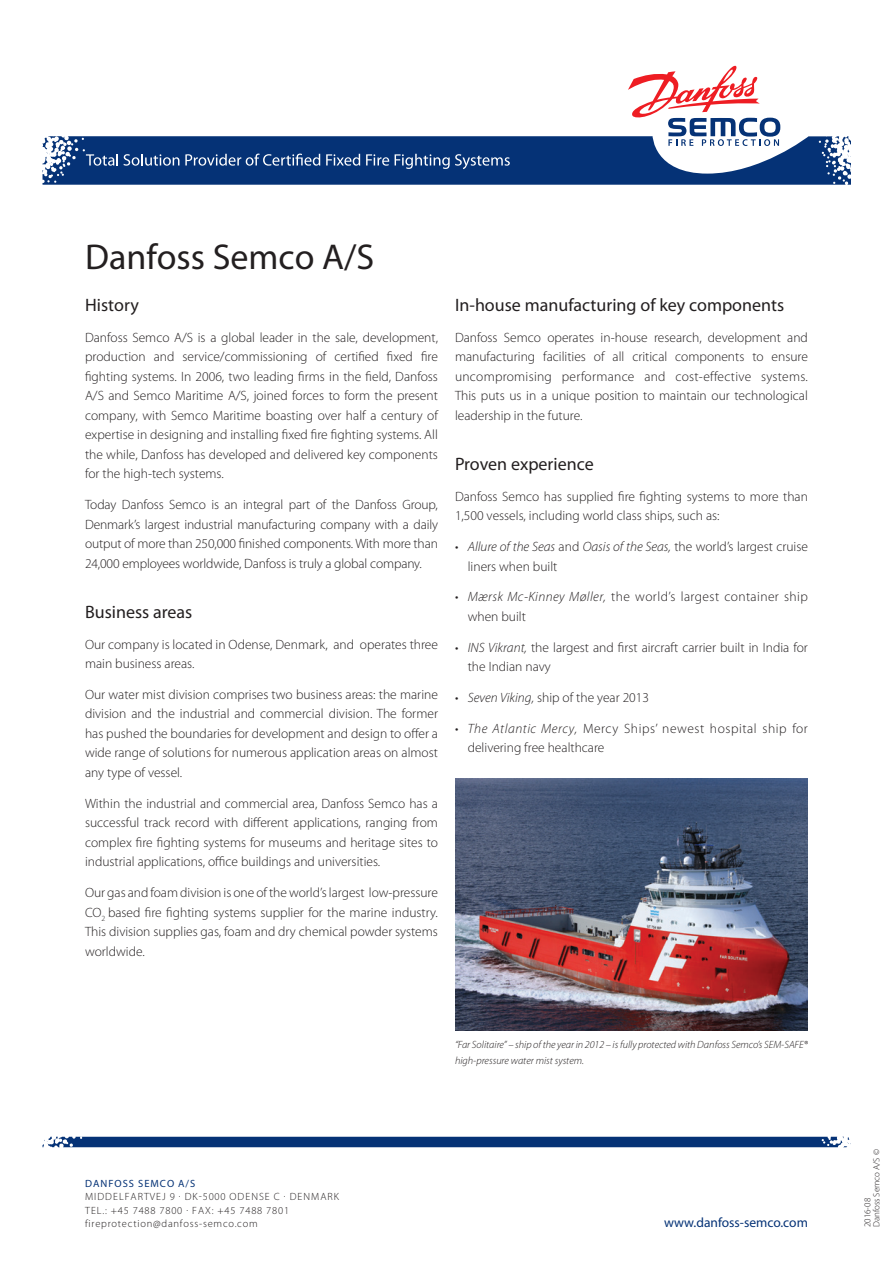
<style>
.page{position:relative;width:893px;height:1263px;background:#fff}
.page>*{position:absolute;margin:0;border:0;box-sizing:border-box;transform-origin:0 0}
.t1{font:36px "Myriad Pro";color:#231f20}
.DS14-H3_Overskrift{font:18px "Myriad Pro";color:#231f20}
.DS14-Body{font:300 13.5px/19.5px "Myriad Pro";color:#231f20;text-align:justify}
.DS14-Body_Indryk{font:300 13.5px/19.5px "Myriad Pro";color:#231f20}
.DS14-Body_Indryk-2{font:300 13.5px/19.5px "Myriad Pro";letter-spacing:.03em;color:#231f20}
.t2{font:13.5px "Myriad Pro";color:#053276}
.DS14-Billedtekst{font:italic 300 10.5px/16.5px "Myriad Pro";color:#231f20}
.t3{font:300 10.5px "Myriad Pro";letter-spacing:.075em;color:#231f20}
.t4{font:300 10.5px "Myriad Pro";letter-spacing:.095em;color:#231f20}
.t5{font:10.5px "Myriad Pro";letter-spacing:.095em;color:#053276}
.t6{font:300 9px "Myriad Pro";color:#231f20}
.s1{font-style:italic}
</style>
<div class="page">
<div style="left:43px;top:1137px;width:808px;height:10px;background:#053276"></div>
<svg style="left:43px;top:65px;width:808px;height:120px"></svg>
<img style="left:455px;top:778px;width:353px;height:252px">
<p class="t1" style="left:85px;top:235px;width:291px">Danfoss Semco A/S</p>
<p class="DS14-H3_Overskrift" style="left:85px;top:294px;width:55px">History</p>
<p class="DS14-Body" style="left:85px;top:328px;width:354px">Danfoss Semco A/S is a global leader in the sale, development, production and service/commissioning of certified fixed fire fighting systems. In 2006, two leading firms in the field, Danfoss A/S and Semco Maritime A/S, joined forces to form the present company, with Semco Maritime boasting over half a century of expertise in designing and installing fixed fire fighting systems. All the while, Danfoss has developed and delivered key components for the high-tech systems.</p>
<p class="DS14-Body" style="left:85px;top:495px;width:354px">Today Danfoss Semco is an integral part of the Danfoss Group, Denmark’s largest industrial manufacturing company with a daily output of more than 250,000 finished components. With more than 24,000 employees worldwide, Danfoss is truly a global company.</p>
<p class="DS14-H3_Overskrift" style="left:85px;top:601px;width:109px">Business areas</p>
<p class="DS14-Body" style="left:85px;top:635px;width:354px">Our company is located in Odense, Denmark, and operates three main business areas.</p>
<p class="DS14-Body" style="left:85px;top:685px;width:354px">Our water mist division comprises two business areas: the marine division and the industrial and commercial division. The former has pushed the boundaries for development and design to offer a wide range of solutions for numerous application areas on almost any type of vessel.</p>
<p class="DS14-Body" style="left:85px;top:794px;width:354px">Within the industrial and commercial area, Danfoss Semco has a successful track record with different applications, ranging from complex fire fighting systems for museums and heritage sites to industrial applications, office buildings and universities.</p>
<p class="DS14-Body" style="left:85px;top:883px;width:354px">Our gas and foam division is one of the world’s largest low-pressure CO<sub>2</sub> based fire fighting systems supplier for the marine industry.<br>This division supplies gas, foam and dry chemical powder systems worldwide.</p>
<p class="DS14-H3_Overskrift" style="left:455px;top:294px;width:331px">In-house manufacturing of key components</p>
<p class="DS14-Body" style="left:455px;top:328px;width:354px">Danfoss Semco operates in-house research, development and manufacturing facilities of all critical components to ensure uncompromising performance and cost-effective systems.<br>This puts us in a unique position to maintain our technological leadership in the future.</p>
<p class="DS14-H3_Overskrift" style="left:455px;top:453px;width:140px">Proven experience</p>
<p class="DS14-Body" style="left:455px;top:487px;width:354px">Danfoss Semco has supplied fire fighting systems to more than<br>1,500 vessels, including world class ships, such as:</p>
<p class="DS14-Body_Indryk" style="left:468px;top:537px;width:342px;text-indent:-13px">• <span class="s1">Allure of the Seas</span> and <span class="s1">Oasis of the Seas,</span> the world’s largest cruise liners when built</p>
<p class="DS14-Body_Indryk-2" style="left:468px;top:587px;width:342px;text-indent:-13px">• <span class="s1">Mærsk Mc-Kinney Møller,</span> the world’s largest container ship when built</p>
<p class="DS14-Body_Indryk" style="left:468px;top:638px;width:342px;text-indent:-13px">• <span class="s1">INS Vikrant,</span> the largest and first aircraft carrier built in India for the Indian navy</p>
<p class="DS14-Body_Indryk" style="left:455px;top:688px;width:196px">• <span class="s1">Seven Viking,</span> ship of the year 2013</p>
<p class="DS14-Body_Indryk-2" style="left:468px;top:719px;width:342px;text-indent:-13px">• <span class="s1">The Atlantic Mercy,</span> Mercy Ships’ newest hospital ship for delivering free healthcare</p>
<p class="DS14-Billedtekst" style="left:455px;top:1036px;width:354px">“Far Solitaire” – ship of the year in 2012 – is fully protected with Danfoss Semco’s SEM-SAFE® high-pressure water mist system.</p>
<p class="t5" style="left:85px;top:1176px;width:112px">DANFOSS SEMCO A/S</p>
<p class="t4" style="left:85px;top:1191px;width:255px">MIDDELFARTVEJ 9 · DK-5000 ODENSE C · DENMARK</p>
<p class="t3" style="left:85px;top:1204px;width:205px">TEL.: +45 7488 7800 · FAX: +45 7488 7801</p>
<p class="t3" style="left:85px;top:1218px;width:174px">fireprotection@danfoss-semco.com</p>
<p class="t2" style="left:664px;top:1214px;width:145px">www.danfoss-semco.com</p>
<p class="t6" style="left:871px;top:1227px;width:79px;rotate:-90deg">Danfoss Semco A/S ©</p>
<p class="t6" style="left:862px;top:1227px;width:31px;rotate:-90deg">2016-08</p>
</div>
